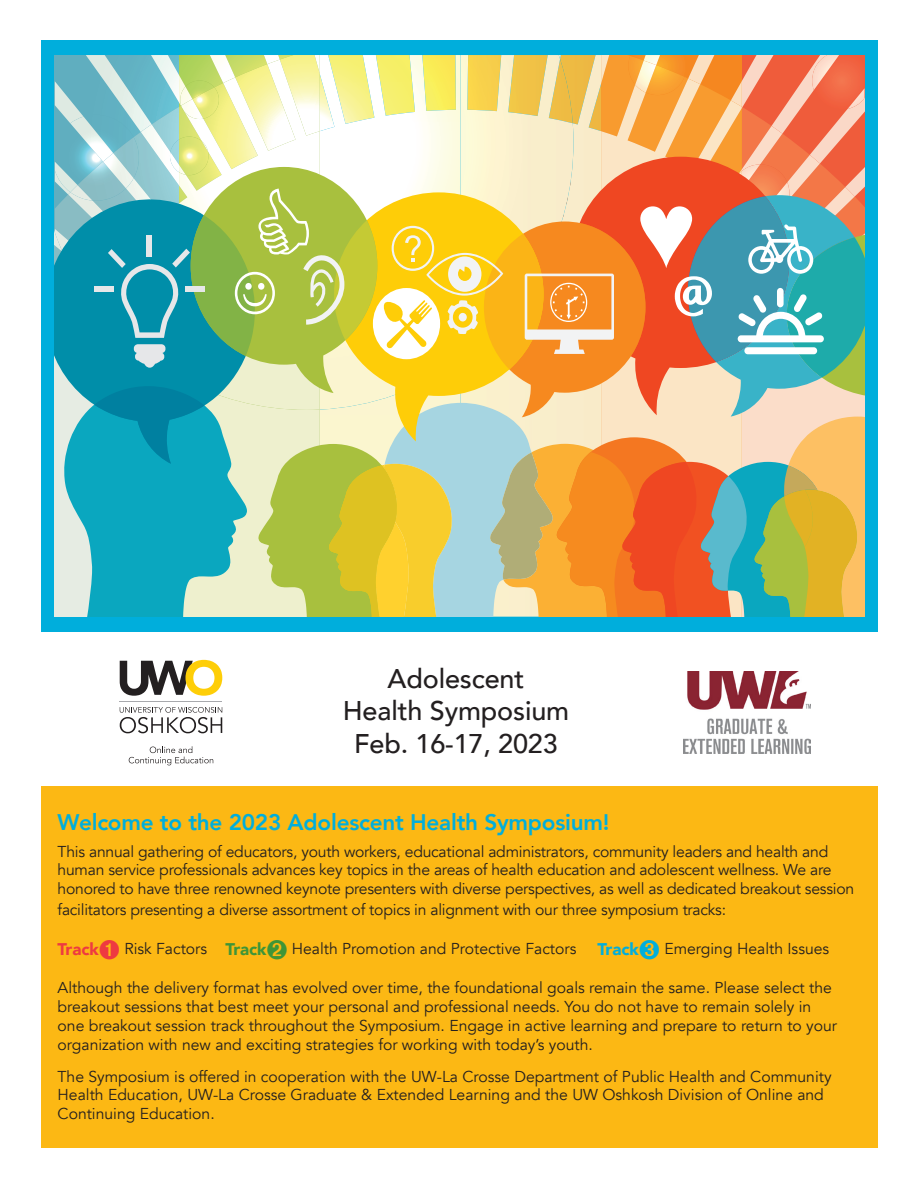
<style>
.page{position:relative;width:918px;height:1188px;background:#fff}
.page>*{position:absolute;margin:0;border:0;box-sizing:border-box;transform-origin:0 0}
.subhead_bld{font:500 27px/32.4px "Avenir";letter-spacing:-.005em;color:#231f20;text-align:center}
.t1{font:800 22.5px "Avenir";letter-spacing:-.01em;color:#00aedc}
.t2{font:15.75px/18.9px "Avenir";color:#231f20}
.s1{font-weight:900;font-size:16.8px;color:#ee3a41}
.s2{color:#ee3a41}
.s3{font-weight:900;font-size:16.8px;color:#3f9537}
.s4{color:#3f9537}
.s5{font-weight:900;font-size:16.8px;color:#00aedc}
.s6{color:#00aedc}
</style>
<div class="page">
<div style="left:41px;top:786px;width:837px;height:362px;background:#fcb814"></div>
<div style="left:41px;top:40px;width:837px;height:592px;background:#00aedc"></div>
<svg style="left:55px;top:55px;width:810px;height:562px;background:#b8ba87"></svg>
<div style="left:744px;top:347px;width:73px;height:7px;background:#fff;border-radius:3px"></div>
<img style="left:683px;top:672px;width:128px;height:82px">
<svg style="left:129px;top:746px;width:84px;height:19px"></svg>
<hr style="left:120px;top:701px;width:102px;height:1px;background:#a8a9ad">
<svg style="left:120px;top:707px;width:102px;height:26px"></svg>
<svg style="left:120px;top:660px;width:102px;height:36px"></svg>
<p class="subhead_bld" style="left:343px;top:661px;width:228px">Adolescent<br>Health Symposium<br>Feb. 16-17, 2023</p>
<p class="t1" style="left:58px;top:804px;width:553px">Welcome to the 2023 Adolescent Health Symposium!</p>
<p class="t2" style="left:58px;top:842px;width:798px">This annual gathering of educators, youth workers, educational administrators, community leaders and health and human service professionals advances key topics in the areas of health education and adolescent wellness. We are honored to have three renowned keynote presenters with diverse perspectives, as well as dedicated breakout session</p>
<p class="t2" style="left:58px;top:900px;width:670px">facilitators presenting a diverse assortment of topics in alignment with our three symposium tracks:</p>
<p class="t2" style="left:58px;top:940px;width:520px"><span class="s1">Track</span><span class="s2">➊</span> Risk Factors <span class="s3">Track</span><span class="s4">➋</span> Health Promotion and Protective Factors</p>
<p class="t2" style="left:598px;top:940px;width:233px"><span class="s5">Track</span><span class="s6">➌</span> Emerging Health Issues</p>
<p class="t2" style="left:58px;top:979px;width:781px">Although the delivery format has evolved over time, the foundational goals remain the same. Please select the breakout sessions that best meet your personal and professional needs. You do not have to remain solely in one breakout session track throughout the Symposium. Engage in active learning and prepare to return to your organization with new and exciting strategies for working with today’s youth.</p>
<p class="t2" style="left:58px;top:1067px;width:776px">The Symposium is offered in cooperation with the UW-La Crosse Department of Public Health and Community<br>Health Education, UW-La Crosse Graduate &amp; Extended Learning and the UW Oshkosh Division of Online and<br>Continuing Education.</p>
</div>
